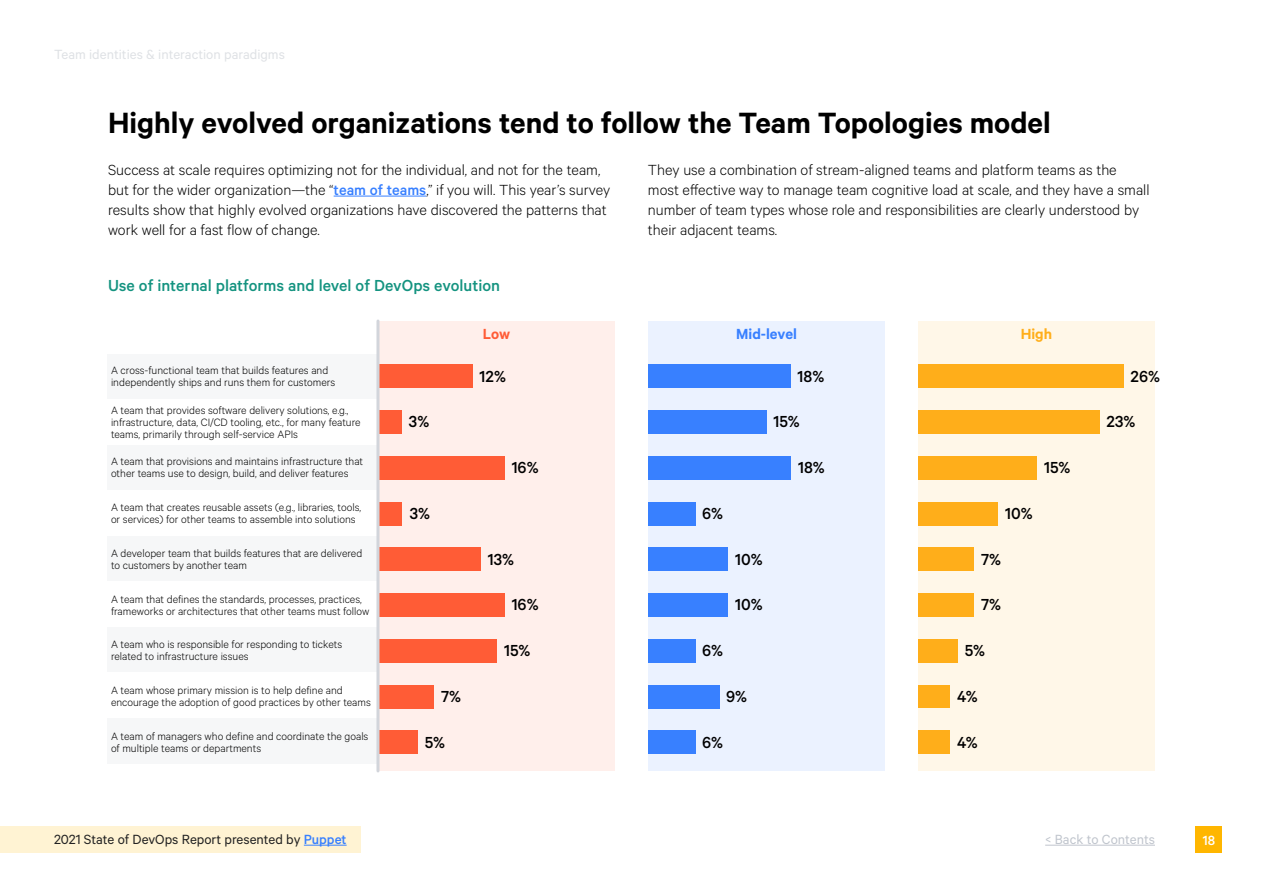
<style>
.page{position:relative;width:1263px;height:894px;background:#fff}
.page>*{position:absolute;margin:0;border:0;box-sizing:border-box;transform-origin:0 0}
.t1{font:600 33px "Calibre";color:#000}
.t2{font:500 18px "Calibre";color:#000}
.t3{font:500 18px "Calibre";color:#149380}
.t4{font:300 16.5px/19.8px "Calibre";color:#000}
.t5{font:600 16.5px "Calibre";color:#3880ff}
.t6{font:600 16.5px "Calibre";color:#ffae1a}
.t7{font:600 16.5px "Calibre";color:#ff5c36}
.t8{font:15px "Calibre";color:#222}
.t9{font:15px "Calibre";color:#dbdee2}
.t10{font:15px "Calibre";color:#c0c5cd}
.t11{font:500 15px "Calibre";color:#fff}
.t12{font:300 12px/12px "Calibre";color:#000}
.s1{font-weight:500;color:#3880ff}
</style>
<div class="page">
<hr style="left:334px;top:196px;width:92px;height:1px;background:#3880ff">
<div style="left:378px;top:321px;width:237px;height:450px;background:#ffefeb"></div>
<div style="left:378px;top:730px;width:39px;height:24px;background:#ff5c36"></div>
<div style="left:378px;top:685px;width:55px;height:24px;background:#ff5c36"></div>
<div style="left:378px;top:639px;width:118px;height:24px;background:#ff5c36"></div>
<div style="left:378px;top:593px;width:126px;height:24px;background:#ff5c36"></div>
<div style="left:378px;top:547px;width:103px;height:24px;background:#ff5c36"></div>
<div style="left:378px;top:502px;width:24px;height:24px;background:#ff5c36"></div>
<div style="left:378px;top:456px;width:126px;height:24px;background:#ff5c36"></div>
<div style="left:378px;top:410px;width:24px;height:24px;background:#ff5c36"></div>
<div style="left:378px;top:364px;width:95px;height:24px;background:#ff5c36"></div>
<div style="left:108px;top:354px;width:270px;height:45px;background:#f6f7f8"></div>
<div style="left:108px;top:445px;width:270px;height:45px;background:#f6f7f8"></div>
<div style="left:108px;top:536px;width:270px;height:45px;background:#f6f7f8"></div>
<div style="left:108px;top:627px;width:270px;height:45px;background:#f6f7f8"></div>
<div style="left:108px;top:718px;width:270px;height:46px;background:#f6f7f8"></div>
<div style="left:648px;top:321px;width:237px;height:450px;background:#ebf2ff"></div>
<svg style="left:376px;top:321px;width:4px;height:450px;background:#dcd3d5"></svg>
<div style="left:918px;top:321px;width:237px;height:450px;background:#fff7e8"></div>
<div style="left:918px;top:730px;width:32px;height:24px;background:#ffae1a"></div>
<div style="left:918px;top:685px;width:32px;height:23px;background:#ffae1a"></div>
<div style="left:918px;top:639px;width:39px;height:24px;background:#ffae1a"></div>
<div style="left:918px;top:593px;width:55px;height:24px;background:#ffae1a"></div>
<div style="left:918px;top:547px;width:55px;height:24px;background:#ffae1a"></div>
<div style="left:918px;top:502px;width:79px;height:24px;background:#ffae1a"></div>
<div style="left:918px;top:456px;width:118px;height:24px;background:#ffae1a"></div>
<div style="left:918px;top:410px;width:182px;height:24px;background:#ffae1a"></div>
<div style="left:918px;top:364px;width:205px;height:24px;background:#ffae1a"></div>
<div style="left:648px;top:730px;width:47px;height:24px;background:#3880ff"></div>
<div style="left:648px;top:685px;width:71px;height:24px;background:#3880ff"></div>
<div style="left:648px;top:639px;width:47px;height:24px;background:#3880ff"></div>
<div style="left:648px;top:593px;width:79px;height:24px;background:#3880ff"></div>
<div style="left:648px;top:547px;width:79px;height:24px;background:#3880ff"></div>
<div style="left:648px;top:502px;width:47px;height:24px;background:#3880ff"></div>
<div style="left:648px;top:456px;width:142px;height:24px;background:#3880ff"></div>
<div style="left:648px;top:410px;width:118px;height:24px;background:#3880ff"></div>
<div style="left:648px;top:364px;width:142px;height:24px;background:#3880ff"></div>
<div style="left:0;top:826px;width:362px;height:28px;background:#fff3d3"></div>
<hr style="left:304px;top:845px;width:43px;height:1px;background:#3880ff">
<hr style="left:1045px;top:845px;width:110px;height:1px;background:#c0c5cd">
<div style="left:1196px;top:826px;width:26px;height:28px;background:#ffb600"></div>
<p class="t9" style="left:54px;top:45px;width:232px">Team identities &amp; interaction paradigms</p>
<h1 class="t1" style="left:108px;top:103px;width:944px">Highly evolved organizations tend to follow the Team Topologies model</h1>
<p class="t4" style="left:108px;top:159px;width:504px">Success at scale requires optimizing not for the individual, and not for the team, but for the wider organization—the “<span class="s1">team of teams</span>,” if you will. This year’s survey results show that highly evolved organizations have discovered the patterns that work well for a fast flow of change.</p>
<p class="t4" style="left:648px;top:159px;width:503px">They use a combination of stream-aligned teams and platform teams as the most effective way to manage team cognitive load at scale, and they have a small number of team types whose role and responsibilities are clearly understood by their adjacent teams.</p>
<h2 class="t3" style="left:108px;top:275px;width:394px">Use of internal platforms and level of DevOps evolution</h2>
<p class="t12" style="left:111px;top:364px;width:226px">A cross-functional team that builds features and independently ships and runs them for customers</p>
<p class="t12" style="left:111px;top:403px;width:251px">A team that provides software delivery solutions, e.g., infrastructure, data, CI/CD tooling, etc., for many feature teams, primarily through self-service APIs</p>
<p class="t12" style="left:111px;top:455px;width:254px">A team that provisions and maintains infrastructure that other teams use to design, build, and deliver features</p>
<p class="t12" style="left:111px;top:501px;width:252px">A team that creates reusable assets (e.g., libraries, tools, or services) for other teams to assemble into solutions</p>
<p class="t12" style="left:111px;top:547px;width:253px">A developer team that builds features that are delivered to customers by another team</p>
<p class="t12" style="left:111px;top:592px;width:260px">A team that defines the standards, processes, practices, frameworks or architectures that other teams must follow</p>
<p class="t12" style="left:111px;top:638px;width:233px">A team who is responsible for responding to tickets related to infrastructure issues</p>
<p class="t12" style="left:111px;top:684px;width:261px">A team whose primary mission is to help define and encourage the adoption of good practices by other teams</p>
<p class="t12" style="left:111px;top:730px;width:259px">A team of managers who define and coordinate the goals of multiple teams or departments</p>
<h2 class="t2" style="left:409px;top:411px;width:22px">3%</h2>
<h2 class="t2" style="left:410px;top:503px;width:22px">3%</h2>
<h2 class="t2" style="left:441px;top:686px;width:22px">7%</h2>
<h2 class="t2" style="left:425px;top:732px;width:22px">5%</h2>
<h3 class="t7" style="left:483px;top:324px;width:29px">Low</h3>
<h2 class="t2" style="left:480px;top:366px;width:28px">12%</h2>
<h2 class="t2" style="left:512px;top:457px;width:28px">16%</h2>
<h2 class="t2" style="left:488px;top:549px;width:28px">13%</h2>
<h2 class="t2" style="left:512px;top:594px;width:28px">16%</h2>
<h2 class="t2" style="left:504px;top:640px;width:28px">15%</h2>
<h3 class="t5" style="left:736px;top:324px;width:62px">Mid-level</h3>
<h2 class="t2" style="left:798px;top:366px;width:28px">18%</h2>
<h2 class="t2" style="left:773px;top:411px;width:28px">15%</h2>
<h2 class="t2" style="left:798px;top:457px;width:28px">18%</h2>
<h2 class="t2" style="left:702px;top:503px;width:23px">6%</h2>
<h2 class="t2" style="left:735px;top:549px;width:29px">10%</h2>
<h2 class="t2" style="left:735px;top:594px;width:29px">10%</h2>
<h2 class="t2" style="left:702px;top:640px;width:23px">6%</h2>
<h2 class="t2" style="left:726px;top:686px;width:23px">9%</h2>
<h2 class="t2" style="left:702px;top:732px;width:23px">6%</h2>
<h3 class="t6" style="left:1021px;top:324px;width:33px">High</h3>
<h2 class="t2" style="left:1044px;top:457px;width:28px">15%</h2>
<h2 class="t2" style="left:1005px;top:503px;width:29px">10%</h2>
<h2 class="t2" style="left:981px;top:549px;width:22px">7%</h2>
<h2 class="t2" style="left:981px;top:594px;width:22px">7%</h2>
<h2 class="t2" style="left:965px;top:640px;width:22px">5%</h2>
<h2 class="t2" style="left:957px;top:686px;width:22px">4%</h2>
<h2 class="t2" style="left:957px;top:732px;width:22px">4%</h2>
<h2 class="t2" style="left:1131px;top:366px;width:31px">26%</h2>
<h2 class="t2" style="left:1106px;top:411px;width:30px">23%</h2>
<p class="t8" style="left:54px;top:831px;width:294px">2021 State of DevOps Report presented by <span class="s1">Puppet</span></p>
<p class="t10" style="left:1045px;top:831px;width:111px">&lt; Back to Contents</p>
<p class="t11" style="left:1203px;top:831px;width:14px">18</p>
</div>
